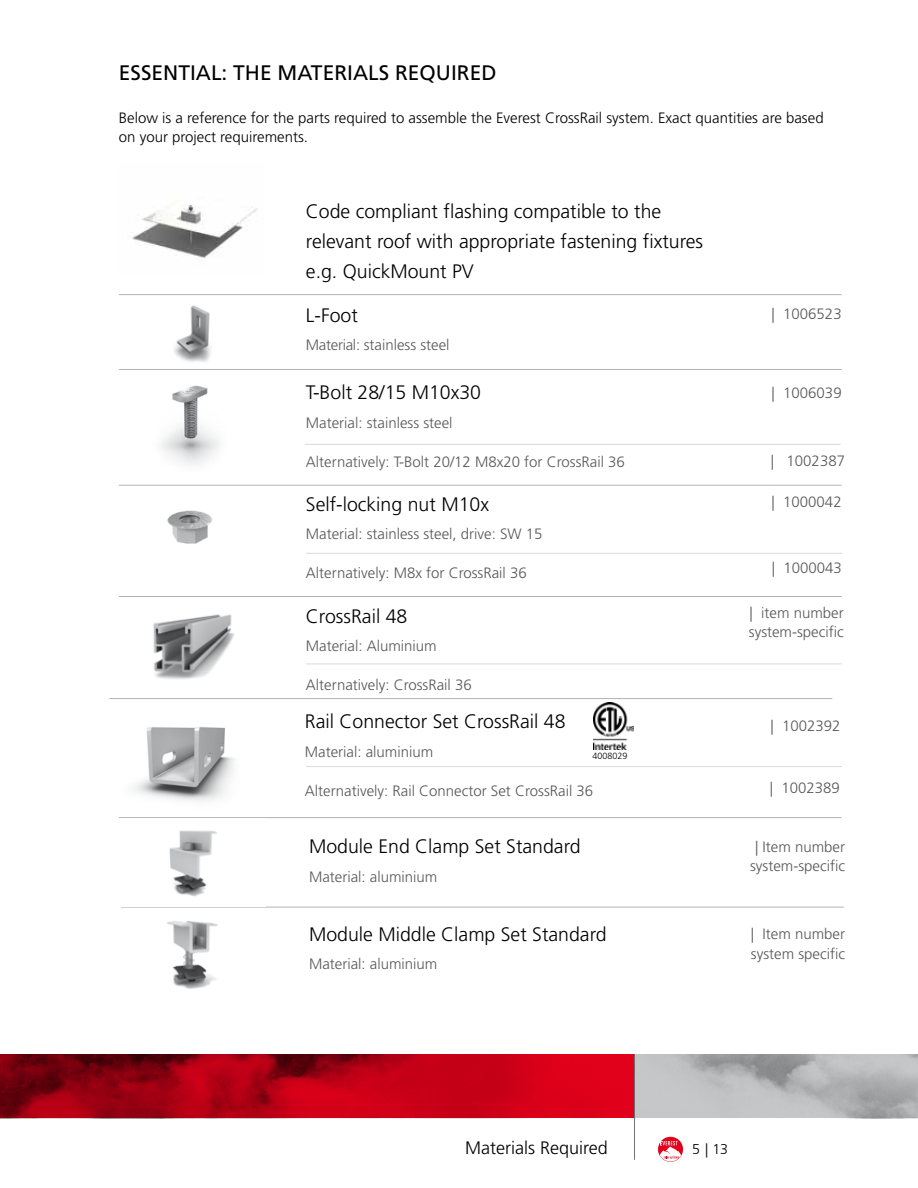
<style>
.page{position:relative;width:918px;height:1188px;background:#fff}
.page>*{position:absolute;margin:0;border:0;box-sizing:border-box;transform-origin:0 0}
.t1{font:21px "Frutiger LT";color:#000}
.t2{font:300 19.5px/30px "Frutiger LT";color:#000}
.t3{font:300 18px "Frutiger LT";color:#000}
.t4{font:300 15px/19.5px "Frutiger LT";color:#58585a}
.t5{font:300 15px/19.5px "Frutiger LT";color:#000}
.t6{font:300 14.25px "Frutiger LT";color:#000}
.t7{font:300 9px "Frutiger LT";color:#000}
</style>
<div class="page">
<img style="left:594px;top:703px;width:40px;height:47px">
<svg style="left:0;top:1055px;width:634px;height:63px"></svg>
<svg style="left:635px;top:1055px;width:283px;height:63px;fill:#bfbfc1"></svg>
<hr style="left:634px;top:1054px;width:1px;height:106px;background:#707172">
<img style="left:174px;top:305px;width:37px;height:57px">
<img style="left:161px;top:385px;width:59px;height:80px">
<img style="left:132px;top:205px;width:125px;height:53px">
<hr style="left:119px;top:294px;width:723px;height:1px;background:#b1b3b4">
<hr style="left:119px;top:369px;width:723px;height:1px;background:#b1b3b4">
<img style="left:153px;top:614px;width:82px;height:65px">
<img style="left:118px;top:727px;width:116px;height:91px">
<hr style="left:109px;top:698px;width:723px;height:1px;background:#b1b3b4">
<hr style="left:119px;top:817px;width:723px;height:1px;background:#b1b3b4">
<hr style="left:121px;top:907px;width:723px;height:1px;background:#b1b3b4">
<img style="left:167px;top:510px;width:45px;height:34px">
<hr style="left:119px;top:485px;width:723px;height:1px;background:#b1b3b4">
<hr style="left:119px;top:596px;width:723px;height:1px;background:#b1b3b4">
<hr style="left:306px;top:664px;width:536px;height:1px;background:#d9dadb">
<hr style="left:306px;top:766px;width:536px;height:1px;background:#d9dadb">
<hr style="left:305px;top:444px;width:536px;height:1px;background:#d9dadb">
<hr style="left:306px;top:553px;width:536px;height:1px;background:#d9dadb">
<img style="left:169px;top:830px;width:48px;height:67px">
<img style="left:167px;top:921px;width:51px;height:68px">
<svg style="left:658px;top:1137px;width:25px;height:25px"></svg>
<h1 class="t1" style="left:119px;top:60px;width:13px">ESSEN</h1>
<h1 class="t1" style="left:178px;top:60px;width:156px">TIAL: THE MATERIALS</h1>
<h1 class="t1" style="left:395px;top:60px;width:53px">REQUIRE</h1>
<h1 class="t1" style="left:481px;top:60px;width:17px">D</h1>
<p class="t5" style="left:119px;top:108px;width:706px">Below is a reference for the parts required to assemble the Everest CrossRail system. Exact quantities are based on your project requirements.</p>
<h2 class="t2" style="left:306px;top:197px;width:399px">Code compliant flashing compatible to the relevant roof with appropriate fastening fixtures e.g. QuickMount PV</h2>
<h2 class="t2" style="left:306px;top:300px;width:53px">L-Foot</h2>
<p class="t4" style="left:306px;top:335px;width:145px">Material: stainless steel</p>
<h2 class="t2" style="left:306px;top:378px;width:177px">T-Bolt 28/15 M10x30</h2>
<p class="t4" style="left:306px;top:413px;width:148px">Material: stainless steel</p>
<p class="t4" style="left:306px;top:452px;width:320px">Alternatively: T-Bolt 20/12 M8x20 for CrossRail 36</p>
<h2 class="t2" style="left:306px;top:489px;width:185px">Self-locking nut M10x</h2>
<p class="t4" style="left:306px;top:525px;width:238px">Material: stainless steel, drive: SW 15</p>
<p class="t4" style="left:306px;top:564px;width:222px">Alternatively: M8x for CrossRail 36</p>
<h2 class="t2" style="left:306px;top:601px;width:103px">CrossRail 48</h2>
<p class="t4" style="left:306px;top:637px;width:132px">Material: Aluminium</p>
<p class="t4" style="left:306px;top:676px;width:167px">Alternatively: CrossRail 36</p>
<h2 class="t2" style="left:305px;top:707px;width:262px">Rail Connector Set CrossRail 48</h2>
<p class="t4" style="left:305px;top:742px;width:130px">Material: aluminium</p>
<p class="t4" style="left:305px;top:781px;width:290px">Alternatively: Rail Connector Set CrossRail 36</p>
<p class="t7" style="left:593px;top:751px;width:37px">4008029</p>
<h2 class="t2" style="left:309px;top:832px;width:273px">Module End Clamp Set Standard</h2>
<p class="t4" style="left:309px;top:867px;width:130px">Material: aluminium</p>
<h2 class="t2" style="left:309px;top:919px;width:299px">Module Middle Clamp Set Standard</h2>
<p class="t4" style="left:309px;top:955px;width:130px">Material: aluminium</p>
<p class="t4" style="left:772px;top:304px;width:72px">| 1006523</p>
<p class="t4" style="left:772px;top:383px;width:72px">| 1006039</p>
<p class="t4" style="left:771px;top:451px;width:76px">| 1002387</p>
<p class="t4" style="left:772px;top:493px;width:72px">| 1000042</p>
<p class="t4" style="left:772px;top:558px;width:72px">| 1000043</p>
<p class="t4" style="left:749px;top:603px;width:96px">| item number system-specific</p>
<p class="t4" style="left:771px;top:716px;width:72px">| 1002392</p>
<p class="t4" style="left:770px;top:778px;width:72px">| 1002389</p>
<p class="t4" style="left:750px;top:837px;width:96px;text-align:center">| Item number system-specific</p>
<p class="t4" style="left:751px;top:925px;width:96px">| Item number system specific</p>
<p class="t3" style="left:465px;top:1138px;width:144px">Materials Required</p>
<p class="t6" style="left:692px;top:1141px;width:37px">5 | 13</p>
</div>
